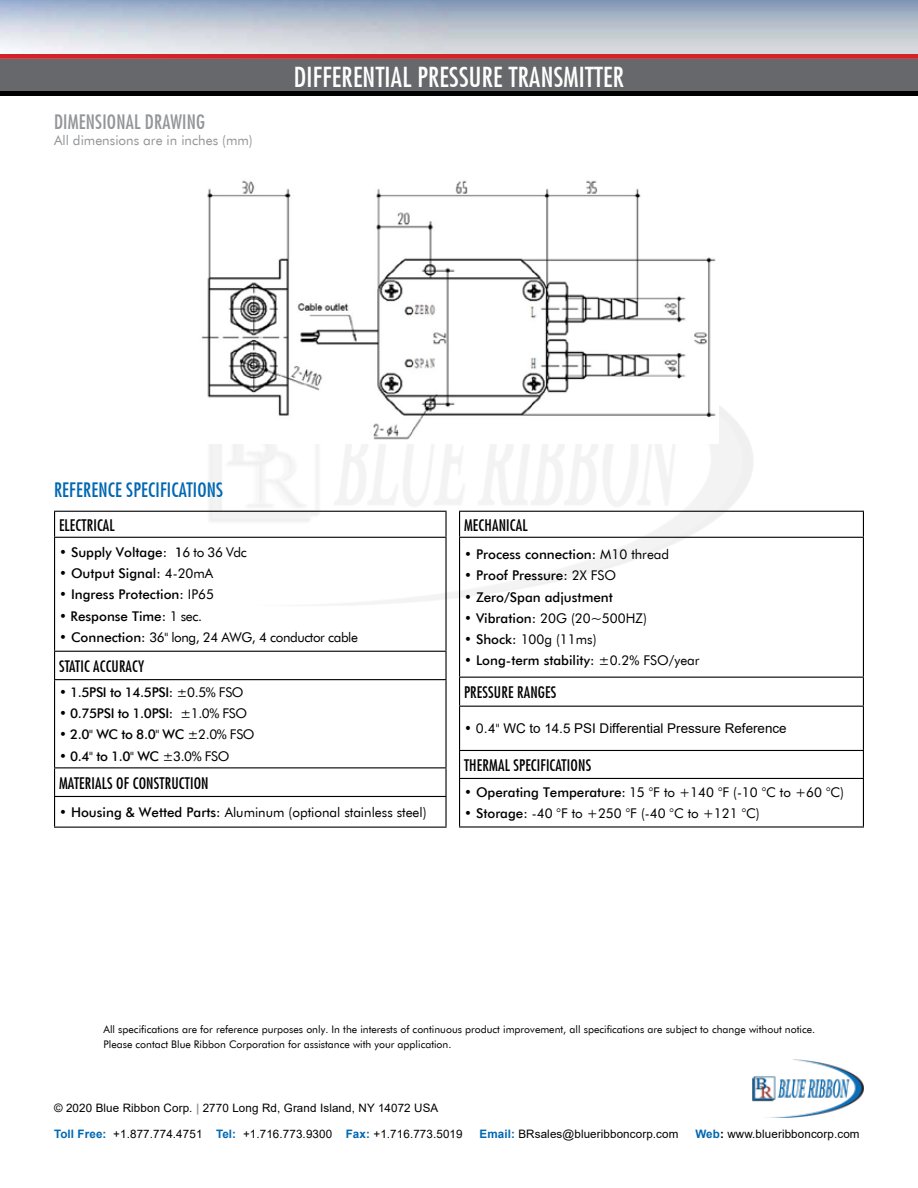
<style>
.page{position:relative;width:918px;height:1188px;background:#fff}
.page>*{position:absolute;margin:0;border:0;box-sizing:border-box;transform-origin:0 0}
.t1{font:500 condensed 27px "Futura";letter-spacing:.01em;color:#fff}
.t2{font:500 condensed 19.5px "Futura";letter-spacing:.01em;color:#0067b1}
.t3{font:500 condensed 19.5px "Futura";letter-spacing:.01em;color:#939598}
.t4{font:500 condensed 15.6px "Futura";letter-spacing:.01em;color:#000}
.t5{font:500 condensed 15.45px "Futura";letter-spacing:.01em;color:#000}
.t6{font:500 13.5px "Futura BT";color:#000}
.t7{font:13.5px "Futura BT";color:#000}
.t8{font:500 13.5px "Futura BT";letter-spacing:-.03em;color:#000}
.t9{font:13.5px "Arial";color:#000}
.t10{font:13.5px "Futura BT";letter-spacing:-.03em;color:#000}
.t11{font:13.5px "Futura BT";color:#939598}
.t12{font:11.7px/25.5px "Arial";letter-spacing:.01em;color:#000}
.t13{font:10.5px/15px "Futura BT";color:#000}
.s1{font-weight:400}
.s2{font-weight:500}
.s3{font-family:"Futura BT"}
.s4{font-weight:700;font-style:italic;color:#939598}
.s5{font-weight:700;color:#0067b1}
.s6{font-weight:700}
</style>
<div class="page">
<div style="left:0;top:55px;width:918px;height:37px;background:#67686b"></div>
<hr style="left:0;top:92px;width:918px;height:4px;background:#000">
<hr style="left:54px;top:511px;width:393px;height:1px;background:#000">
<svg style="left:54px;top:512px;width:1px;height:25px"></svg>
<hr style="left:445px;top:512px;width:2px;height:25px;background:#000">
<hr style="left:54px;top:537px;width:393px;height:1px;background:#000">
<hr style="left:54px;top:538px;width:1px;height:113px;background:#000">
<hr style="left:445px;top:538px;width:2px;height:113px;background:#000">
<hr style="left:54px;top:651px;width:393px;height:1px;background:#000">
<svg style="left:54px;top:652px;width:1px;height:27px"></svg>
<hr style="left:445px;top:652px;width:2px;height:27px;background:#000">
<hr style="left:54px;top:679px;width:393px;height:1px;background:#000">
<hr style="left:54px;top:680px;width:1px;height:87px;background:#000">
<hr style="left:445px;top:680px;width:2px;height:87px;background:#000">
<hr style="left:54px;top:767px;width:393px;height:1px;background:#000">
<svg style="left:54px;top:768px;width:1px;height:28px"></svg>
<hr style="left:445px;top:768px;width:2px;height:28px;background:#000">
<hr style="left:54px;top:796px;width:393px;height:1px;background:#000">
<hr style="left:54px;top:797px;width:1px;height:30px;background:#000">
<hr style="left:445px;top:797px;width:2px;height:30px;background:#000">
<hr style="left:54px;top:827px;width:393px;height:1px;background:#000">
<hr style="left:459px;top:511px;width:405px;height:1px;background:#000">
<svg style="left:459px;top:512px;width:1px;height:25px"></svg>
<svg style="left:863px;top:512px;width:1px;height:25px"></svg>
<hr style="left:459px;top:537px;width:405px;height:1px;background:#000">
<hr style="left:459px;top:538px;width:1px;height:139px;background:#000">
<hr style="left:863px;top:538px;width:1px;height:139px;background:#000">
<hr style="left:459px;top:677px;width:405px;height:1px;background:#000">
<svg style="left:459px;top:678px;width:1px;height:28px"></svg>
<svg style="left:863px;top:678px;width:1px;height:28px"></svg>
<hr style="left:459px;top:706px;width:405px;height:1px;background:#000">
<hr style="left:459px;top:707px;width:1px;height:43px;background:#000">
<hr style="left:863px;top:707px;width:1px;height:43px;background:#000">
<hr style="left:459px;top:750px;width:405px;height:1px;background:#000">
<svg style="left:459px;top:751px;width:1px;height:27px"></svg>
<svg style="left:863px;top:751px;width:1px;height:27px"></svg>
<hr style="left:459px;top:778px;width:405px;height:1px;background:#000">
<hr style="left:459px;top:779px;width:1px;height:47px;background:#000">
<hr style="left:863px;top:779px;width:1px;height:47px;background:#000">
<hr style="left:459px;top:826px;width:405px;height:2px;background:#000">
<img style="left:201px;top:180px;width:515px;height:260px">
<img style="left:0;top:54px;width:918px;height:5px">
<img style="left:752px;top:1060px;width:112px;height:58px">
<h2 class="t3" style="left:54px;top:110px;width:153px">DIMENSIONAL DRAWING</h2>
<p class="t11" style="left:54px;top:132px;width:200px">All dimensions are in inches (mm)</p>
<h1 class="t1" style="left:294px;top:60px;width:332px">DIFFERENTIAL PRESSURE TRANSMITTER</h1>
<h2 class="t2" style="left:54px;top:478px;width:171px">REFERENCE SPECIFICATIONS</h2>
<p class="t4" style="left:59px;top:516px;width:57px">ELECTRICAL</p>
<p class="t6" style="left:59px;top:544px;width:189px">• Supply Voltage: 1<span class="s1">6 to 36 Vdc</span></p>
<p class="t6" style="left:59px;top:565px;width:156px">• Output Signal: <span class="s1">4-20mA</span></p>
<p class="t6" style="left:59px;top:586px;width:156px">• Ingress Protection: <span class="s1">IP65</span></p>
<p class="t6" style="left:59px;top:608px;width:145px">• Response Time: <span class="s1">1 sec.</span></p>
<p class="t10" style="left:59px;top:629px;width:301px"><span class="s2">• Connection:</span> 36" long, 24 AWG, 4 conductor cable</p>
<p class="t5" style="left:59px;top:657px;width:87px">STATIC ACCURACY</p>
<p class="t8" style="left:59px;top:684px;width:186px">• 1.5PSI to 14.5PSI: <span class="s1">±0.5% FSO</span></p>
<p class="t8" style="left:59px;top:705px;width:190px">• 0.75PSI to 1.0PSI: <span class="s1">±1.0% FSO</span></p>
<p class="t6" style="left:59px;top:726px;width:197px">• 2.0<span class="s1">"</span> WC to 8.0<span class="s1">"</span> WC <span class="s1">±2.0% FSO</span></p>
<p class="t6" style="left:59px;top:748px;width:172px">• 0.4<span class="s1">"</span> to 1.0<span class="s1">"</span> WC <span class="s1">±3.0% FSO</span></p>
<p class="t4" style="left:59px;top:774px;width:151px">MATERIALS OF CONSTRUCTION</p>
<p class="t7" style="left:59px;top:804px;width:369px"><span class="s2">• Housing &amp; Wetted Parts:</span> Aluminum (optional stainless steel)</p>
<p class="t4" style="left:464px;top:516px;width:65px">MECHANICAL</p>
<p class="t6" style="left:464px;top:546px;width:207px">• Process connection: <span class="s1">M10 thread</span></p>
<p class="t6" style="left:464px;top:567px;width:154px">• Proof Pressure: <span class="s1">2X FSO</span></p>
<p class="t6" style="left:464px;top:589px;width:150px">• Zero/Span adjustment</p>
<p class="t7" style="left:464px;top:610px;width:184px"><span class="s2">• Vibration:</span> 20G (20~500HZ)</p>
<p class="t7" style="left:464px;top:631px;width:134px"><span class="s2">• Shock:</span> 100g (11ms)</p>
<p class="t6" style="left:464px;top:652px;width:237px">• Long-term stability: <span class="s1">±0.2% FSO/year</span></p>
<p class="t4" style="left:464px;top:683px;width:94px">PRESSURE RANGES</p>
<p class="t9" style="left:464px;top:719px;width:324px"><span class="s3">• 0.4"</span> WC to 14.5 PSI Differential Pressure Reference</p>
<p class="t4" style="left:464px;top:756px;width:129px">THERMAL SPECIFICATIONS</p>
<p class="t7" style="left:464px;top:784px;width:382px"><span class="s2">• Operating Temperature:</span> 15 °F to +140 °F (-10 °C to +60 °C)</p>
<p class="t7" style="left:464px;top:805px;width:297px"><span class="s2">• Storage:</span> -40 °F to +250 °F (-40 °C to +121 °C)</p>
<p class="t13" style="left:104px;top:1022px;width:713px">All specifications are for reference purposes only. In the interests of continuous product improvement, all specifications are subject to change without notice.<br>Please contact Blue Ribbon Corporation for assistance with your application.</p>
<p class="t12" style="left:54px;top:1096px;width:410px">© 2020 Blue Ribbon Corp. <span class="s4">|</span> 2770 Long Rd, Grand Island, NY 14072 USA<br><span class="s5">Toll Free:</span> +1.877.774.4751 <span class="s5">Tel:</span> +1.716.773.9300 <span class="s5">Fax:</span> +1.716.773.5019</p>
<p class="t12" style="left:480px;top:1121px;width:200px"><span class="s5">Email:</span> BRsales@blueribboncorp.com</p>
<p class="t12" style="left:695px;top:1121px;width:166px"><span class="s5">Web</span><span class="s6">:</span> www.blueribboncorp.com</p>
</div>
